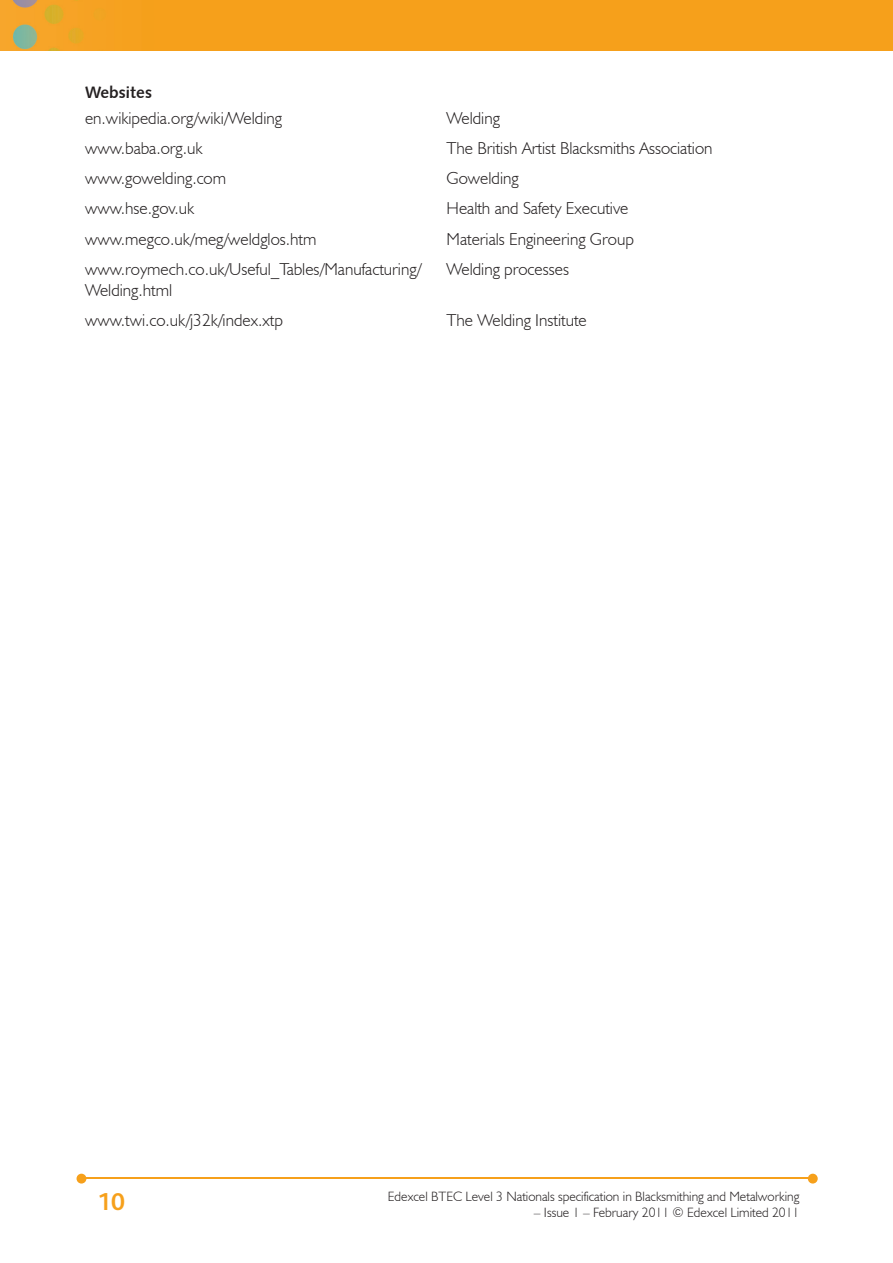
<style>
.page{position:relative;width:893px;height:1263px;background:#fff}
.page>*{position:absolute;margin:0;border:0;box-sizing:border-box;transform-origin:0 0}
.t1{font:700 25.5px "Bliss";color:#f6a01b}
.t2{font:300 17.25px/21px "Humanist 521 BT";color:#231f20}
.t3{font:16.5px "Humanist 531 BT Bold A";color:#231f20}
.t4{font:300 13.5px "Humanist 521 BT";color:#231f20}
</style>
<div class="page">
<img style="left:0;top:0;width:893px;height:51px">
<hr style="left:82px;top:1178px;width:728px;height:1px;background:#f6a01b">
<svg style="left:808px;top:1174px;width:10px;height:9px"></svg>
<svg style="left:77px;top:1174px;width:9px;height:9px"></svg>
<p class="t3" style="left:85px;top:82px;width:69px">Websites</p>
<p class="t2" style="left:85px;top:107px;width:198px">en.wikipedia.org/wiki/Welding</p>
<p class="t2" style="left:446px;top:107px;width:55px">Welding</p>
<p class="t2" style="left:85px;top:137px;width:119px">www.baba.org.uk</p>
<p class="t2" style="left:446px;top:137px;width:267px">The British Artist Blacksmiths Association</p>
<p class="t2" style="left:85px;top:168px;width:143px">www.gowelding.com</p>
<p class="t2" style="left:446px;top:168px;width:74px">Gowelding</p>
<p class="t2" style="left:85px;top:198px;width:111px">www.hse.gov.uk</p>
<p class="t2" style="left:446px;top:198px;width:184px">Health and Safety Executive</p>
<p class="t2" style="left:85px;top:228px;width:233px">www.megco.uk/meg/weldglos.htm</p>
<p class="t2" style="left:446px;top:228px;width:189px">Materials Engineering Group</p>
<p class="t2" style="left:85px;top:258px;width:338px">www.roymech.co.uk/Useful_Tables/Manufacturing/<br>Welding.html</p>
<p class="t2" style="left:446px;top:258px;width:124px">Welding processes</p>
<p class="t2" style="left:85px;top:309px;width:199px">www.twi.co.uk/j32k/index.xtp</p>
<p class="t2" style="left:446px;top:309px;width:142px">The Welding Institute</p>
<h1 class="t1" style="left:97px;top:1189px;width:29px">10</h1>
<p class="t4" style="left:388px;top:1188px;width:413px">Edexcel BTEC Level 3 Nationals specification in Blacksmithing and Metalworking</p>
<p class="t4" style="left:534px;top:1204px;width:267px">– Issue 1 – February 2011 © Edexcel Limited 2011</p>
</div>
